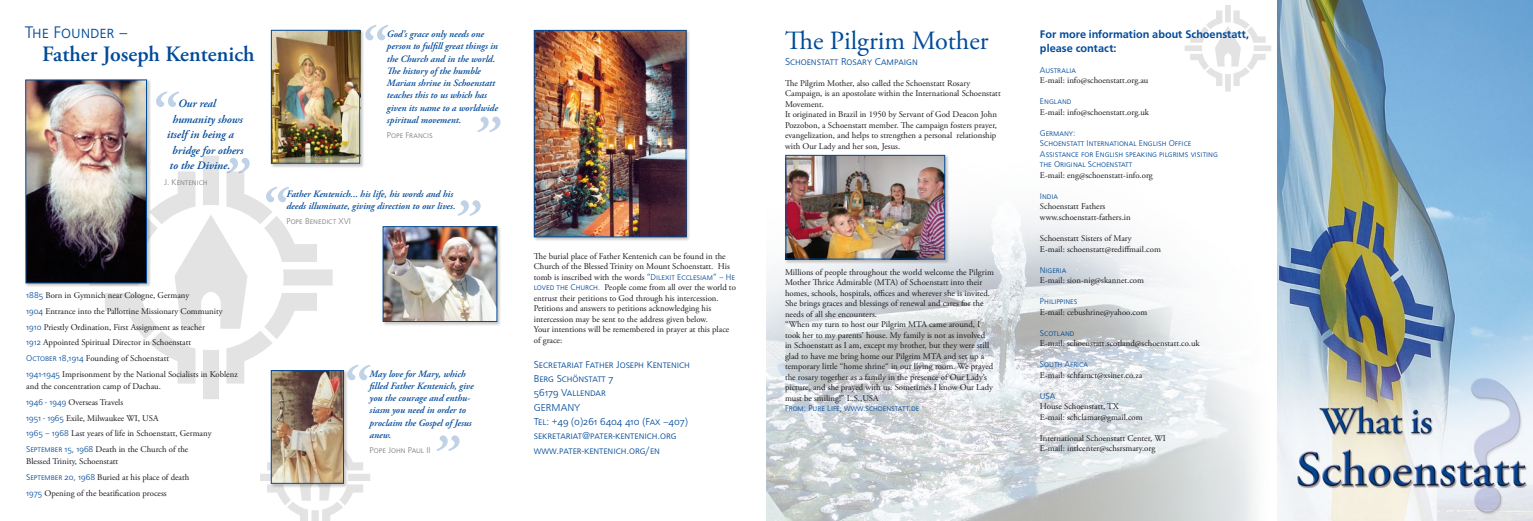
<style>
.page{position:relative;width:1533px;height:521px;background:#fff}
.page>*{position:absolute;margin:0;border:0;box-sizing:border-box;transform-origin:0 0}
.t1{font:26.25px "Adobe Garamond Pro";color:#004a99}
.t2{font:600 21.88px "Adobe Garamond Pro";color:#004a99}
.t3{font:17.5px "Front Page Caps Light";letter-spacing:-.005em;color:#004a99}
.t4{font:italic 600 11.38px "Adobe Garamond Pro";color:#004a99}
.t5{font:500 11.38px/13.7px "Front Page";color:#004a99}
.t6{font:10.5px/14.3px "Front Page Caps Light";letter-spacing:-.005em;color:#004a99}
.t7{font:italic 600 9.62px/12.2px "Adobe Garamond Pro";color:#004a99}
.t8{font:8.75px/10.5px "Adobe Garamond Pro";color:#1a171c}
.t9{font:8.75px/10.5px "Front Page Caps Light";color:#004a99}
.t10{font:8.75px "Front Page Caps Light";letter-spacing:-.005em;color:#7e7f81}
.s1{font-family:"Front Page Caps Light";color:#004a99}
</style>
<div class="page">
<svg style="left:260px;top:454px;width:110px;height:67px"></svg>
<img style="left:766px;top:215px;width:490px;height:306px">
<svg style="left:1184px;top:5px;width:87px;height:87px"></svg>
<svg style="left:457px;top:200px;width:24px;height:16px"></svg>
<svg style="left:436px;top:435px;width:24px;height:16px"></svg>
<img style="left:1277px;top:0;width:256px;height:521px">
<div style="left:24px;top:78px;width:127px;height:210px;background:#1a171c;opacity:.25"></div>
<img style="left:27px;top:81px;width:118px;height:200px">
<div style="left:25px;top:79px;width:122px;height:204px;border:1px solid #004a99"></div>
<div style="left:533px;top:29px;width:158px;height:213px;background:#1a171c;opacity:.25"></div>
<img style="left:536px;top:32px;width:148px;height:203px">
<div style="left:534px;top:30px;width:152px;height:207px;border:1px solid #004a99"></div>
<svg style="left:156px;top:91px;width:23px;height:16px"></svg>
<svg style="left:348px;top:365px;width:22px;height:15px"></svg>
<svg style="left:89px;top:156px;width:244px;height:243px"></svg>
<div style="left:784px;top:154px;width:165px;height:110px;background:#1a171c;opacity:.25"></div>
<img style="left:787px;top:157px;width:156px;height:100px">
<div style="left:785px;top:155px;width:160px;height:104px;border:1px solid #004a99"></div>
<div style="left:270px;top:369px;width:78px;height:119px;background:#1a171c;opacity:.25"></div>
<img style="left:273px;top:372px;width:69px;height:110px">
<div style="left:271px;top:370px;width:73px;height:114px;border:1px solid #004a99"></div>
<div style="left:270px;top:29px;width:94px;height:139px;background:#1a171c;opacity:.25"></div>
<img style="left:273px;top:32px;width:85px;height:130px">
<div style="left:271px;top:30px;width:89px;height:134px;border:1px solid #004a99"></div>
<div style="left:382px;top:225px;width:120px;height:101px;background:#1a171c;opacity:.25"></div>
<img style="left:385px;top:228px;width:110px;height:92px">
<div style="left:383px;top:226px;width:114px;height:96px;border:1px solid #004a99"></div>
<svg style="left:477px;top:117px;width:23px;height:15px"></svg>
<svg style="left:365px;top:25px;width:23px;height:15px"></svg>
<h3 class="t3" style="left:25px;top:22px;width:105px">The Founder –</h3>
<h2 class="t2" style="left:42px;top:42px;width:214px">Father Joseph Kentenich</h2>
<h3 class="t4" style="left:178px;top:97px;width:39px">Our real</h3>
<h3 class="t4" style="left:172px;top:113px;width:72px">humanity shows</h3>
<h3 class="t4" style="left:167px;top:128px;width:69px">itself in being a</h3>
<h3 class="t4" style="left:172px;top:144px;width:73px">bridge for others</h3>
<h3 class="t4" style="left:170px;top:159px;width:62px">to the Divine.</h3>
<p class="t10" style="left:164px;top:177px;width:45px">J. Kentenich</p>
<p class="t8" style="left:26px;top:288px;width:213px;line-height:15.8px"><span class="s1">1885</span> Born in Gymnich near Cologne, Germany<br><span class="s1">1904</span> Entrance into the Pallottine Missionary Community <span class="s1">1910</span> Priestly Ordination, First Assignment as teacher<br><span class="s1">1912</span> Appointed Spiritual Director in Schoenstatt<br><span class="s1">October 18,1914</span> Founding of Schoenstatt<br><span class="s1">1941-1945</span> Imprisonment by the National Socialists in Koblenz</p>
<p class="t8" style="left:26px;top:379px;width:187px;line-height:15.8px">and the concentration camp of Dachau.<br><span class="s1">1946 - 1949</span> Overseas Travels<br><span class="s1">1951 - 1965</span> Exile, Milwaukee WI, USA<br><span class="s1">1965 – 1968</span> Last years of life in Schoenstatt, Germany <span class="s1">September 15, 1968</span> Death in the Church of the</p>
<p class="t8" style="left:26px;top:454px;width:165px;line-height:15.8px">Blessed Trinity, Schoenstatt<br><span class="s1">September 20, 1968</span> Buried at his place of death<br><span class="s1">1975</span> Opening of the beatification process</p>
<p class="t7" style="left:387px;top:28px;width:113px">God’s grace only needs one person to fulfill great things in the Church and in the world.<br>The history of the humble<br>Marian shrine in Schoenstatt teaches this to us which has given its name to a worldwide spiritual movement.</p>
<p class="t10" style="left:387px;top:131px;width:47px">Pope Francis</p>
<p class="t7" style="left:286px;top:188px;width:170px">Father Kentenich... his life, his words and his deeds illuminate, giving direction to our lives.</p>
<p class="t10" style="left:286px;top:217px;width:66px">Pope Benedict XVI</p>
<p class="t7" style="left:370px;top:368px;width:106px">May love for Mary, which filled Father Kentenich, give you the courage and enthu&shy;siasm you need in order to proclaim the Gospel of Jesus anew.</p>
<p class="t10" style="left:370px;top:445px;width:63px">Pope John Paul II</p>
<p class="t8" style="left:534px;top:251px;width:204px">The burial place of Father Kentenich can be found in the Church of the Blessed Trinity on Mount Schoenstatt. His tomb is inscribed with the words <span class="s1">“Dilexit Ecclesiam” – He loved the Church.</span> People come from all over the world to entrust their petitions to God through his intercession.<br>Petitions and answers to petitions acknowledging his intercession may be sent to the address given below.<br>Your intentions will be remembered in prayer at this place of grace:</p>
<p class="t6" style="left:534px;top:357px;width:158px">Secretariat Father Joseph Kentenich<br>Berg Schönstatt 7<br>56179 Vallendar<br>GERMANY<br>Tel: +49 (0)261 6404 410 (Fax –407) sekretariat@pater-kentenich.org www.pater-kentenich.org/en</p>
<h1 class="t1" style="left:785px;top:25px;width:205px">The Pilgrim Mother</h1>
<p class="t6" style="left:785px;top:54px;width:134px">Schoenstatt Rosary Campaign</p>
<p class="t8" style="left:785px;top:78px;width:217px">The Pilgrim Mother, also called the Schoenstatt Rosary Campaign, is an apostolate within the International Schoenstatt Movement.<br>It originated in Brazil in 1950 by Servant of God Deacon John Pozzobon, a Schoenstatt member. The campaign fosters prayer, evangelization, and helps to strengthen a personal relationship with Our Lady and her son, Jesus.</p>
<p class="t8" style="left:785px;top:267px;width:210px">Millions of people throughout the world welcome the Pilgrim Mother Thrice Admirable (MTA) of Schoenstatt into their homes, schools, hospitals, offices and wherever she is invited.<br>She brings graces and blessings of renewal and cares for the needs of all she encounters.<br>“When my turn to host our Pilgrim MTA came around, I took her to my parents’ house. My family is not as involved in Schoenstatt as I am, except my brother, but they were still glad to have me bring home our Pilgrim MTA and set up a temporary little “home shrine“ in our living room. We prayed the rosary together as a family in the presence of Our Lady’s picture, and she prayed with us. Sometimes I know Our Lady must be smiling!” L.S.,USA</p>
<p class="t9" style="left:785px;top:403px;width:136px">From: Pure Life, www.schoenstatt.de</p>
<h3 class="t5" style="left:1040px;top:28px;width:211px">For more information about Schoenstatt, please contact:</h3>
<p class="t9" style="left:1040px;top:65px;width:37px">Australia</p>
<p class="t8" style="left:1040px;top:76px;width:110px">E-mail: info@schoenstatt.org.au</p>
<p class="t9" style="left:1040px;top:96px;width:33px">England</p>
<p class="t8" style="left:1040px;top:107px;width:111px">E-mail: info@schoenstatt.org.uk</p>
<p class="t9" style="left:1040px;top:128px;width:179px">Germany:<br>Schoenstatt International English Office<br>Assistance for English speaking pilgrims visiting the Original Schoenstatt</p>
<p class="t8" style="left:1040px;top:170px;width:114px">E-mail: eng@schoenstatt-info.org</p>
<p class="t9" style="left:1040px;top:191px;width:20px">India</p>
<p class="t8" style="left:1040px;top:202px;width:92px">Schoenstatt Fathers www.schoenstatt-fathers.in</p>
<p class="t8" style="left:1040px;top:233px;width:122px">Schoenstatt Sisters of Mary<br>E-mail: schoenstatt@rediffmail.com</p>
<p class="t9" style="left:1040px;top:264px;width:28px">Nigeria</p>
<p class="t8" style="left:1040px;top:275px;width:106px">E-mail: sion-nig@skannet.com</p>
<p class="t9" style="left:1040px;top:296px;width:39px">Philippines</p>
<p class="t8" style="left:1040px;top:307px;width:109px">E-mail: cebushrine@yahoo.com</p>
<p class="t9" style="left:1040px;top:327px;width:36px">Scotland</p>
<p class="t8" style="left:1040px;top:338px;width:161px">E-mail: schoenstatt.scotland@schoenstatt.co.uk</p>
<p class="t9" style="left:1040px;top:359px;width:50px">South Africa</p>
<p class="t8" style="left:1040px;top:370px;width:104px">E-mail: schfamct@xsinet.co.za</p>
<p class="t9" style="left:1040px;top:390px;width:17px">USA</p>
<p class="t8" style="left:1040px;top:401px;width:104px">House Schoenstatt, TX<br>E-mail: schclamar@gmail.com</p>
<p class="t8" style="left:1040px;top:433px;width:127px">International Schoenstatt Center, WI<br>E-mail: intlcenter@schsrsmary.org</p>
</div>
